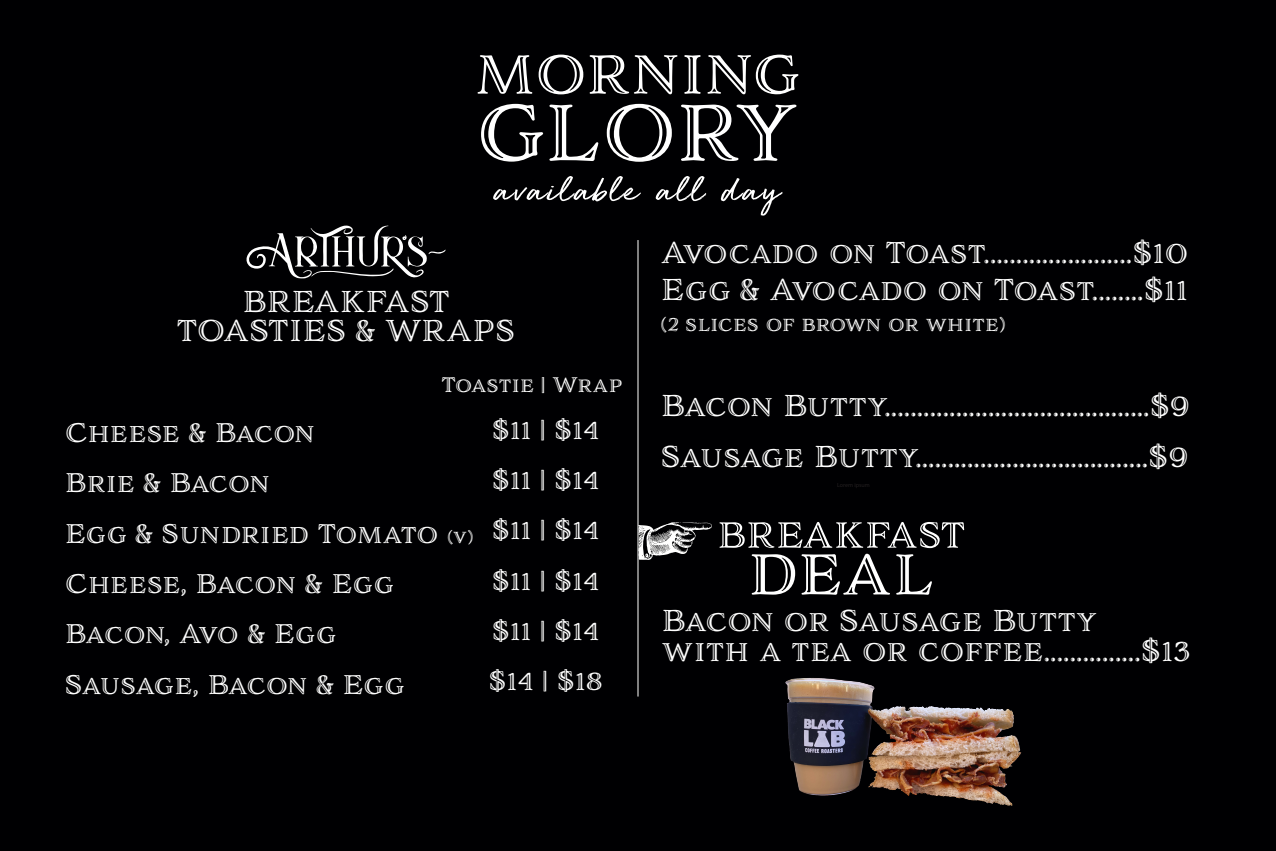
<style>
.page{position:relative;width:1276px;height:851px;background:#fff}
.page>*{position:absolute;margin:0;border:0;box-sizing:border-box;transform-origin:0 0}
.t1{font:28px/37.5px "Adorn S Engraved";letter-spacing:.01em;color:#fff}
.t2{font:28px/28.5px "Adorn S Engraved";letter-spacing:.035em;color:#fff;text-align:center}
.t3{font:25px/50.2px "Adorn S Engraved";letter-spacing:.02em;color:#fff}
.t4{font:19.5px "Adorn S Engraved";letter-spacing:.025em;color:#fff}
.t5{font:19px "Adorn S Engraved";letter-spacing:.005em;color:#fff}
.s1{font-size:17.5px}
</style>
<div class="page">
<div style="left:0;top:0;width:1276px;height:850px;background:#000002"></div>
<svg style="left:477px;top:55px;width:55px;height:39px"></svg>
<svg style="left:538px;top:55px;width:45px;height:39px"></svg>
<svg style="left:589px;top:55px;width:88px;height:39px"></svg>
<svg style="left:684px;top:55px;width:16px;height:39px"></svg>
<svg style="left:707px;top:55px;width:91px;height:39px"></svg>
<svg style="left:481px;top:104px;width:62px;height:58px"></svg>
<svg style="left:549px;top:105px;width:49px;height:56px"></svg>
<svg style="left:607px;top:104px;width:65px;height:58px"></svg>
<svg style="left:681px;top:105px;width:115px;height:56px"></svg>
<svg style="left:493px;top:176px;width:148px;height:25px"></svg>
<svg style="left:656px;top:176px;width:50px;height:25px"></svg>
<svg style="left:721px;top:178px;width:62px;height:37px"></svg>
<svg style="left:719px;top:522px;width:245px;height:72px"></svg>
<svg style="left:638px;top:522px;width:74px;height:38px"></svg>
<hr style="left:637px;top:240px;width:1px;height:456px;background:#fff">
<img style="left:785px;top:678px;width:237px;height:128px">
<svg style="left:246px;top:225px;width:199px;height:53px"></svg>
<p class="t2" style="left:177px;top:289px;width:339px">BREAKFAST<br>TOASTIES &amp; WRAPS</p>
<p class="t4" style="left:442px;top:371px;width:182px">Toastie | Wrap</p>
<p class="t3" style="left:65px;top:408px;width:409px">Cheese &amp; Bacon<br>Brie &amp; Bacon<br>Egg &amp; Sundried Tomato <span class="s1">(v)<br></span>Cheese, Bacon &amp; Egg<br>Bacon, Avo &amp; Egg<br>Sausage, Bacon &amp; Egg</p>
<p class="t3" style="left:489px;top:405px;width:115px">$11 | $14 $11 | $14 $11 | $14 $11 | $14 $11 | $14 $14 | $18</p>
<p class="t1" style="left:661px;top:234px;width:528px">Avocado on Toast.......................$10<br>Egg &amp; Avocado on Toast........$11</p>
<p class="t5" style="left:661px;top:311px;width:345px">(2 slices of brown or white)</p>
<p class="t1" style="left:661px;top:382px;width:529px;line-height:50.2px">Bacon Butty.........................................$9<br>Sausage Butty....................................$9</p>
<p class="t1" style="left:662px;top:606px;width:529px;line-height:30.5px">Bacon or Sausage Butty with a tea or coffee...............$13</p>
</div>
